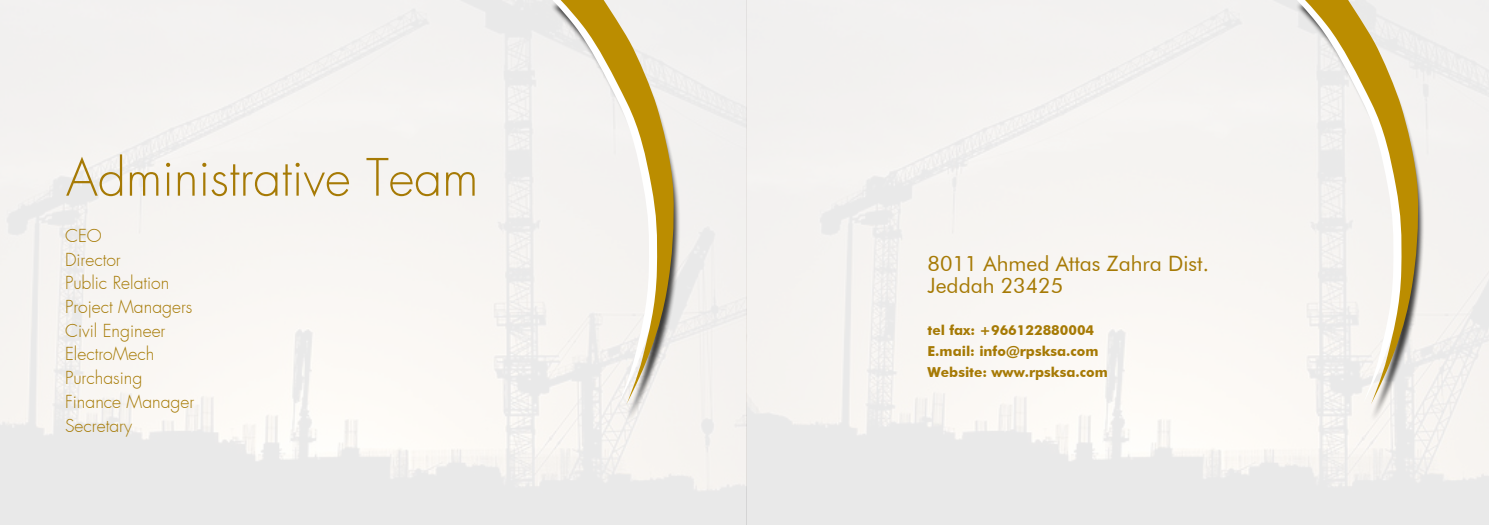
<style>
.page{position:relative;width:1489px;height:525px;background:#fff}
.page>*{position:absolute;margin:0;border:0;box-sizing:border-box;transform-origin:0 0}
.t1{font:300 50px "Futura";color:#a67a05}
.t2{font:21.12px/21.1px "Futura BT";color:#a67a05}
.t3{font:300 17.5px/23.6px "Futura";color:#a67a05}
.t4{font:700 13.75px/21.1px "Futura BT";color:#a67a05}
</style>
<div class="page">
<div style="left:1294px;top:2px;width:130px;height:420px;background:#000;opacity:.75"></div>
<div style="left:1288px;top:0;width:8px;height:404px;background:#f6f4f2"></div>
<svg style="left:1296px;top:0;width:122px;height:404px;fill:#f3f2f0"></svg>
<div style="left:550px;top:2px;width:130px;height:420px;background:#000;opacity:.75"></div>
<svg style="left:544px;top:0;width:8px;height:404px;fill:#f4f3f1"></svg>
<svg style="left:552px;top:0;width:122px;height:404px;fill:#f4f2f0"></svg>
<h1 class="t1" style="left:66px;top:145px;width:414px">Administrative Team</h1>
<p class="t3" style="left:65px;top:224px;width:131px">CEO<br>Director<br>Public Relation<br>Project Managers<br>Civil Engineer<br>ElectroMech<br>Purchasing<br>Finance Manager<br>Secretary</p>
<p class="t2" style="left:927px;top:253px;width:283px">8011 Ahmed Attas Zahra Dist.<br>Jeddah 23425</p>
<p class="t4" style="left:927px;top:319px;width:182px">tel fax: +966122880004<br>E.mail: info@rpsksa.com<br>Website: www.rpsksa.com</p>
</div>
